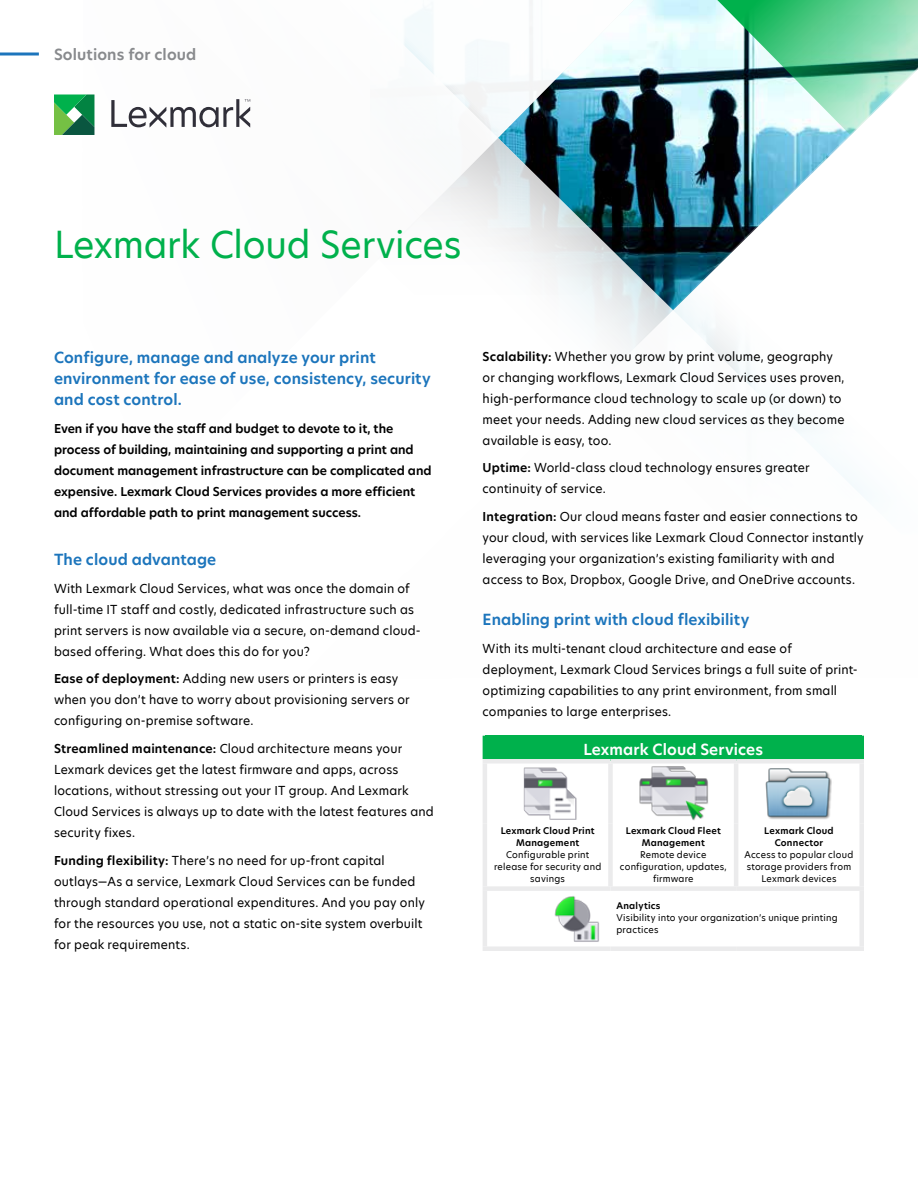
<style>
.page{position:relative;width:918px;height:1188px;background:#fff}
.page>*{position:absolute;margin:0;border:0;box-sizing:border-box;transform-origin:0 0}
.t1{font:36px "TP Hero";letter-spacing:-.005em;color:#00b14c}
.t2{font:600 15px/21px "TP Hero";letter-spacing:.01em;color:#1c75bc}
.t3{font:600 15px "TP Hero";letter-spacing:.01em;color:#fff}
.t4{font:600 15px "TP Hero";letter-spacing:.01em;color:#888a8d}
.t5{font:12px/21px "TP Hero";letter-spacing:.015em;color:#000}
.t6{font:600 12px/21px "TP Hero";color:#000}
.t7{font:9px/12px "TP Hero";letter-spacing:.025em;color:#000;text-align:center}
.t8{font:600 9px/12px "TP Hero";letter-spacing:.025em;color:#000;text-align:center}
.s1{font-weight:600}
</style>
<div class="page">
<svg style="left:710px;top:0;width:208px;height:49px;background:#6cd29c"></svg>
<svg style="left:94px;top:0;width:616px;height:135px"></svg>
<svg style="left:0;top:52px;width:39px;height:4px"></svg>
<svg style="left:111px;top:99px;width:139px;height:28px"></svg>
<svg style="left:54px;top:94px;width:40px;height:41px;background:#359d56"></svg>
<svg style="left:295px;top:53px;width:623px;height:442px"></svg>
<div style="left:485px;top:736px;width:377px;height:25px;background:#00b14c"></div>
<hr style="left:860px;top:736px;width:4px;height:23px;background:#00b14c">
<hr style="left:860px;top:891px;width:4px;height:55px;background:#ebebec">
<hr style="left:483px;top:736px;width:4px;height:23px;background:#00b14c">
<hr style="left:483px;top:823px;width:4px;height:63px;background:#ebebec">
<hr style="left:860px;top:823px;width:4px;height:63px;background:#ebebec">
<hr style="left:483px;top:891px;width:4px;height:55px;background:#ebebec">
<div style="left:608px;top:764px;width:5px;height:59px;background:#ebebec"></div>
<hr style="left:734px;top:764px;width:4px;height:59px;background:#ebebec">
<div style="left:608px;top:823px;width:5px;height:63px;background:#ebebec"></div>
<hr style="left:734px;top:823px;width:4px;height:63px;background:#ebebec">
<div style="left:483px;top:886px;width:127px;height:5px;background:#ebebec"></div>
<div style="left:610px;top:886px;width:126px;height:5px;background:#ebebec"></div>
<div style="left:736px;top:886px;width:128px;height:5px;background:#ebebec"></div>
<div style="left:483px;top:946px;width:127px;height:5px;background:#ebebec"></div>
<div style="left:610px;top:946px;width:126px;height:5px;background:#ebebec"></div>
<div style="left:736px;top:946px;width:128px;height:5px;background:#ebebec"></div>
<hr style="left:483px;top:764px;width:4px;height:59px;background:#ebebec">
<hr style="left:860px;top:764px;width:4px;height:59px;background:#ebebec">
<div style="left:483px;top:759px;width:127px;height:5px;background:#ebebec"></div>
<div style="left:610px;top:759px;width:126px;height:5px;background:#ebebec"></div>
<div style="left:736px;top:759px;width:128px;height:5px;background:#ebebec"></div>
<img style="left:523px;top:767px;width:54px;height:53px">
<img style="left:639px;top:766px;width:69px;height:54px">
<img style="left:765px;top:768px;width:67px;height:51px">
<img style="left:554px;top:896px;width:45px;height:46px">
<p class="t4" style="left:54px;top:44px;width:144px">Solutions for cloud</p>
<h1 class="t1" style="left:54px;top:220px;width:409px">Lexmark Cloud Services</h1>
<p class="t2" style="left:54px;top:347px;width:378px">Configure, manage and analyze your print environment for ease of use, consistency, security and cost control.</p>
<p class="t6" style="left:54px;top:418px;width:379px">Even if you have the staff and budget to devote to it, the process of building, maintaining and supporting a print and document management infrastructure can be complicated and expensive. Lexmark Cloud Services provides a more efficient and affordable path to print management success.</p>
<p class="t2" style="left:54px;top:549px;width:164px">The cloud advantage</p>
<p class="t5" style="left:54px;top:577px;width:368px">With Lexmark Cloud Services, what was once the domain of full-time IT staff and costly, dedicated infrastructure such as print servers is now available via a secure, on-demand cloud&shy;based offering. What does this do for you?</p>
<p class="t5" style="left:54px;top:668px;width:357px"><span class="s1">Ease of deployment:</span> Adding new users or printers is easy when you don’t have to worry about provisioning servers or configuring on-premise software.</p>
<p class="t5" style="left:54px;top:738px;width:381px"><span class="s1">Streamlined maintenance:</span> Cloud architecture means your Lexmark devices get the latest firmware and apps, across locations, without stressing out your IT group. And Lexmark Cloud Services is always up to date with the latest features and security fixes.</p>
<p class="t5" style="left:54px;top:850px;width:372px"><span class="s1">Funding flexibility:</span> There’s no need for up-front capital outlays—As a service, Lexmark Cloud Services can be funded through standard operational expenditures. And you pay only for the resources you use, not a static on-site system overbuilt for peak requirements.</p>
<p class="t5" style="left:483px;top:346px;width:363px"><span class="s1">Scalability:</span> Whether you grow by print volume, geography or changing workflows, Lexmark Cloud Services uses proven, high-performance cloud technology to scale up (or down) to meet your needs. Adding new cloud services as they become available is easy, too.</p>
<p class="t5" style="left:483px;top:457px;width:329px"><span class="s1">Uptime:</span> World-class cloud technology ensures greater continuity of service.</p>
<p class="t5" style="left:483px;top:506px;width:383px"><span class="s1">Integration:</span> Our cloud means faster and easier connections to your cloud, with services like Lexmark Cloud Connector instantly leveraging your organization’s existing familiarity with and access to Box, Dropbox, Google Drive, and OneDrive accounts.</p>
<p class="t2" style="left:483px;top:609px;width:268px">Enabling print with cloud flexibility</p>
<p class="t5" style="left:483px;top:638px;width:377px">With its multi-tenant cloud architecture and ease of deployment, Lexmark Cloud Services brings a full suite of print&shy;optimizing capabilities to any print environment, from small companies to large enterprises.</p>
<p class="t3" style="left:583px;top:739px;width:181px">Lexmark Cloud Services</p>
<p class="t8" style="left:501px;top:825px;width:96px">Lexmark Cloud Print<br>Management</p>
<p class="t7" style="left:494px;top:848px;width:109px">Configurable print release for security and savings</p>
<p class="t8" style="left:626px;top:824px;width:97px">Lexmark Cloud Fleet<br>Management</p>
<p class="t7" style="left:620px;top:848px;width:108px">Remote device configuration, updates, firmware</p>
<p class="t8" style="left:764px;top:824px;width:71px">Lexmark Cloud<br>Connector</p>
<p class="t7" style="left:745px;top:848px;width:110px">Access to popular cloud storage providers from<br>Lexmark devices</p>
<p class="t8" style="left:617px;top:899px;width:46px">Analytics</p>
<p class="t7" style="left:617px;top:911px;width:223px;text-align:left">Visibility into your organization’s unique printing practices</p>
</div>
